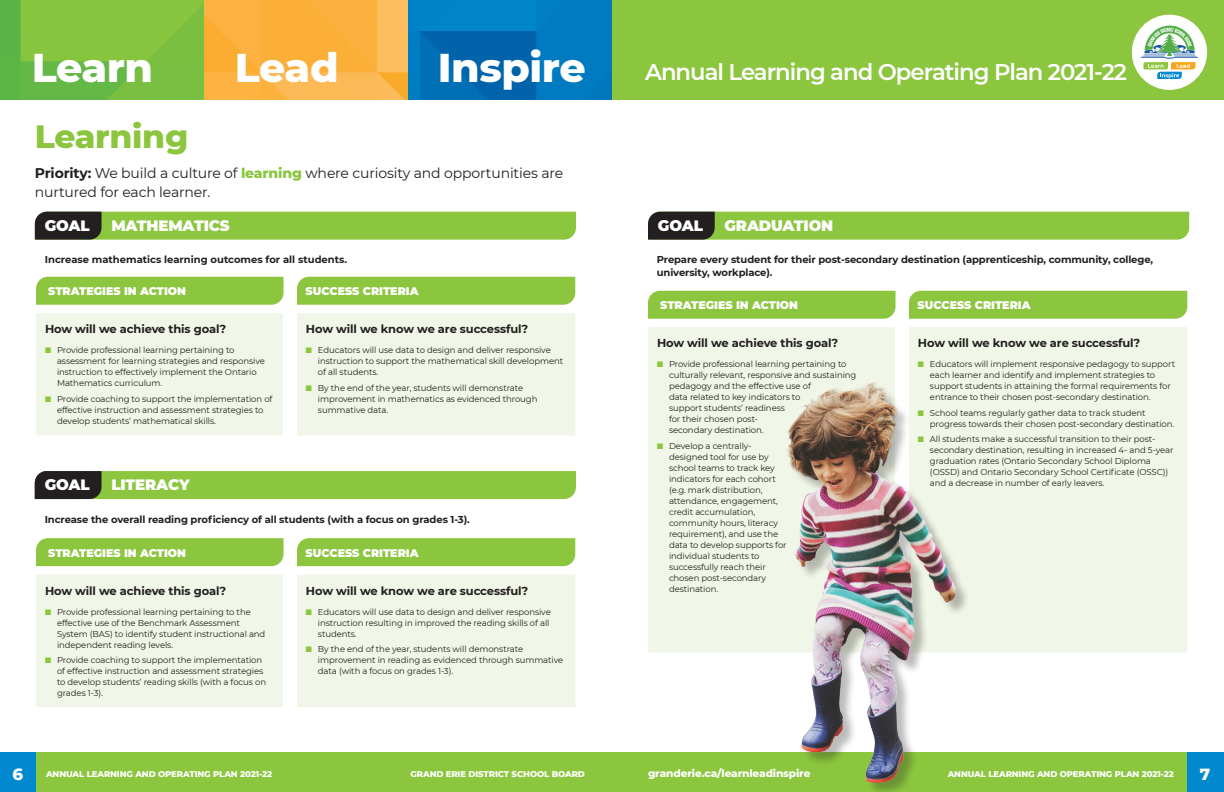
<style>
.page{position:relative;width:1224px;height:792px;background:#fff}
.page>*{position:absolute;margin:0;border:0;box-sizing:border-box;transform-origin:0 0}
.t1{font:800 41px "Montserrat";letter-spacing:-.01em;color:#fff}
.t2{font:800 33px "Montserrat";letter-spacing:-.01em;color:#8bc63e}
.t3{font:600 22.7px "Montserrat";letter-spacing:-.04em;color:#fff}
.t4{font:800 16.5px "Montserrat";color:#fff}
.t5{font:900 15px "Montserrat";letter-spacing:-.01em;color:#fff}
.t6{font:14px/19px "Montserrat";letter-spacing:-.01em;color:#231f20}
.SUBHEADER_-_GREEN{font:700 11.5px "Montserrat";letter-spacing:-.01em;color:#231f20}
.t7{font:900 11px "Montserrat";color:#fff}
.t8{font:800 10.5px "Montserrat";letter-spacing:-.01em;color:#fff}
.SUBHEADER_-_GREEN-2{font:700 10px/13px "Montserrat";letter-spacing:-.01em;color:#231f20}
.t9{font:8.5px/11px "Montserrat";letter-spacing:-.01em;color:#231f20}
.t10{font:800 8.5px "Montserrat";letter-spacing:-.01em;color:#fff}
.s1{font-weight:700}
.s2{font-weight:800;color:#8bc63e}
.s3{color:#8bc63e}
</style>
<div class="page">
<div style="left:648px;top:327px;width:539px;height:325px;background:#f1f7e8"></div>
<div style="left:895px;top:327px;width:14px;height:325px;background:#fff"></div>
<img style="left:0;top:0;width:204px;height:99px">
<div style="left:612px;top:0;width:612px;height:99px;background:#8bc63e"></div>
<img style="left:408px;top:0;width:204px;height:99px">
<img style="left:204px;top:0;width:204px;height:99px">
<div style="left:0;top:752px;width:1224px;height:40px;background:#8bc63e"></div>
<div style="left:0;top:752px;width:36px;height:40px;background:#0089cf"></div>
<div style="left:1187px;top:752px;width:37px;height:40px;background:#0089cf"></div>
<div style="left:1133px;top:15px;width:73px;height:74px;background:#fff;border-radius:50%"></div>
<div style="left:1132px;top:15px;width:75px;height:75px;border:2px solid #fff;border-radius:50%"></div>
<svg style="left:1141px;top:26px;width:57px;height:53px"></svg>
<img style="left:760px;top:373px;width:222px;height:419px">
<div style="left:36px;top:313px;width:539px;height:123px;background:#f1f7e8"></div>
<div style="left:283px;top:313px;width:14px;height:123px;background:#fff"></div>
<div style="left:36px;top:575px;width:539px;height:132px;background:#f1f7e8"></div>
<div style="left:283px;top:575px;width:14px;height:132px;background:#fff"></div>
<div style="left:36px;top:277px;width:248px;height:28px;background:#8bc63e"></div>
<div style="left:648px;top:291px;width:248px;height:28px;background:#8bc63e"></div>
<div style="left:36px;top:538px;width:248px;height:28px;background:#8bc63e"></div>
<div style="left:297px;top:277px;width:278px;height:28px;background:#8bc63e"></div>
<div style="left:909px;top:291px;width:278px;height:28px;background:#8bc63e"></div>
<div style="left:297px;top:538px;width:278px;height:28px;background:#8bc63e"></div>
<svg style="left:35px;top:212px;width:541px;height:28px;background:#80b33d"></svg>
<svg style="left:648px;top:212px;width:541px;height:28px;background:#80b33d"></svg>
<svg style="left:35px;top:471px;width:541px;height:28px;background:#7fb23b"></svg>
<p class="t1" style="left:32px;top:37px;width:123px">Learn</p>
<p class="t1" style="left:235px;top:37px;width:106px">Lead</p>
<p class="t1" style="left:438px;top:37px;width:149px">Inspire</p>
<p class="t2" style="left:35px;top:112px;width:155px">Learning</p>
<p class="t6" style="left:35px;top:163px;width:530px"><span class="s1">Priority:</span> We build a culture of <span class="s2">learning</span> where curiosity and opportunities are nurtured for each learner.</p>
<p class="t3" style="left:645px;top:56px;width:484px">Annual Learning and Operating Plan 2021-22</p>
<p class="t5" style="left:45px;top:214px;width:46px">GOAL</p>
<p class="t5" style="left:111px;top:214px;width:120px">MATHEMATICS</p>
<p class="t5" style="left:658px;top:214px;width:46px">GOAL</p>
<p class="t5" style="left:725px;top:214px;width:110px">GRADUATION</p>
<p class="SUBHEADER_-_GREEN-2" style="left:45px;top:253px;width:304px">Increase mathematics learning outcomes for all students.</p>
<p class="SUBHEADER_-_GREEN-2" style="left:657px;top:253px;width:498px">Prepare every student for their post-secondary destination (apprenticeship, community, college, university, workplace).</p>
<p class="t7" style="left:48px;top:283px;width:139px">STRATEGIES IN ACTION</p>
<p class="SUBHEADER_-_GREEN" style="left:45px;top:321px;width:183px">How will we achieve this goal?</p>
<p class="t9" style="left:57px;top:344px;width:209px;text-indent:-12px"><span class="s3">■</span> Provide professional learning pertaining to assessment for learning strategies and responsive instruction to effectively implement the Ontario Mathematics curriculum.</p>
<p class="t9" style="left:57px;top:393px;width:217px;text-indent:-12px"><span class="s3">■</span> Provide coaching to support the implementation of effective instruction and assessment strategies to develop students’ mathematical skills.</p>
<p class="t5" style="left:45px;top:474px;width:46px">GOAL</p>
<p class="t5" style="left:111px;top:474px;width:80px">LITERACY</p>
<p class="t7" style="left:306px;top:283px;width:114px">SUCCESS CRITERIA</p>
<p class="SUBHEADER_-_GREEN" style="left:306px;top:321px;width:224px">How will we know we are successful?</p>
<p class="t9" style="left:318px;top:344px;width:247px;text-indent:-12px"><span class="s3">■</span> Educators will use data to design and deliver responsive instruction to support the mathematical skill development of all students.</p>
<p class="t9" style="left:318px;top:382px;width:221px;text-indent:-12px"><span class="s3">■</span> By the end of the year, students will demonstrate improvement in mathematics as evidenced through summative data.</p>
<p class="SUBHEADER_-_GREEN-2" style="left:45px;top:512px;width:427px">Increase the overall reading proficiency of all students (with a focus on grades 1-3).</p>
<p class="t7" style="left:48px;top:544px;width:139px">STRATEGIES IN ACTION</p>
<p class="SUBHEADER_-_GREEN" style="left:45px;top:582px;width:183px">How will we achieve this goal?</p>
<p class="t9" style="left:57px;top:606px;width:210px;text-indent:-12px"><span class="s3">■</span> Provide professional learning pertaining to the effective use of the Benchmark Assessment System (BAS) to identify student instructional and independent reading levels.</p>
<p class="t9" style="left:57px;top:654px;width:211px;text-indent:-12px"><span class="s3">■</span> Provide coaching to support the implementation of effective instruction and assessment strategies to develop students’ reading skills (with a focus on grades 1-3).</p>
<p class="t7" style="left:306px;top:544px;width:114px">SUCCESS CRITERIA</p>
<p class="SUBHEADER_-_GREEN" style="left:306px;top:582px;width:224px">How will we know we are successful?</p>
<p class="t9" style="left:318px;top:606px;width:234px;text-indent:-12px"><span class="s3">■</span> Educators will use data to design and deliver responsive instruction resulting in improved the reading skills of all students.</p>
<p class="t9" style="left:318px;top:643px;width:247px;text-indent:-12px"><span class="s3">■</span> By the end of the year, students will demonstrate improvement in reading as evidenced through summative data (with a focus on grades 1-3).</p>
<p class="t7" style="left:660px;top:297px;width:139px">STRATEGIES IN ACTION</p>
<p class="SUBHEADER_-_GREEN" style="left:657px;top:335px;width:183px">How will we achieve this goal?</p>
<p class="t9" style="left:669px;top:358px;width:189px;text-indent:-12px"><span class="s3">■</span> Provide professional learning pertaining to culturally relevant, responsive and sustaining pedagogy and the effective use of<br>data related to key indicators to<br>support students’ readiness<br>for their chosen post-<br>secondary destination.</p>
<p class="t9" style="left:669px;top:440px;width:119px;text-indent:-12px"><span class="s3">■</span> Develop a centrally&shy;designed tool for use by school teams to track key indicators for each cohort (e.g. mark distribution, attendance, engagement, credit accumulation, community hours, literacy requirement), and use the data to develop supports for individual students to successfully reach their chosen post-secondary destination.</p>
<p class="t7" style="left:918px;top:297px;width:114px">SUCCESS CRITERIA</p>
<p class="SUBHEADER_-_GREEN" style="left:918px;top:335px;width:224px">How will we know we are successful?</p>
<p class="t9" style="left:930px;top:358px;width:247px;text-indent:-12px"><span class="s3">■</span> Educators will implement responsive pedagogy to support each learner and identify and implement strategies to support students in attaining the formal requirements for entrance to their chosen post-secondary destination.</p>
<p class="t9" style="left:930px;top:407px;width:246px;text-indent:-12px"><span class="s3">■</span> School teams regularly gather data to track student progress towards their chosen post-secondary destination.</p>
<p class="t9" style="left:930px;top:433px;width:245px;text-indent:-12px"><span class="s3">■</span> All students make a successful transition to their post&shy;secondary destination, resulting in increased 4- and 5-year graduation rates (Ontario Secondary School Diploma (OSSD) and Ontario Secondary School Certificate (OSSC)) and a decrease in number of early leavers.</p>
<p class="t4" style="left:13px;top:762px;width:12px">6</p>
<p class="t10" style="left:46px;top:767px;width:228px">ANNUAL LEARNING AND OPERATING PLAN 2021-22</p>
<p class="t10" style="left:410px;top:767px;width:176px">GRAND ERIE DISTRICT SCHOOL BOARD</p>
<p class="t8" style="left:648px;top:765px;width:164px">granderie.ca/learnleadinspire</p>
<p class="t10" style="left:948px;top:767px;width:228px">ANNUAL LEARNING AND OPERATING PLAN 2021-22</p>
<p class="t4" style="left:1200px;top:762px;width:12px">7</p>
</div>
